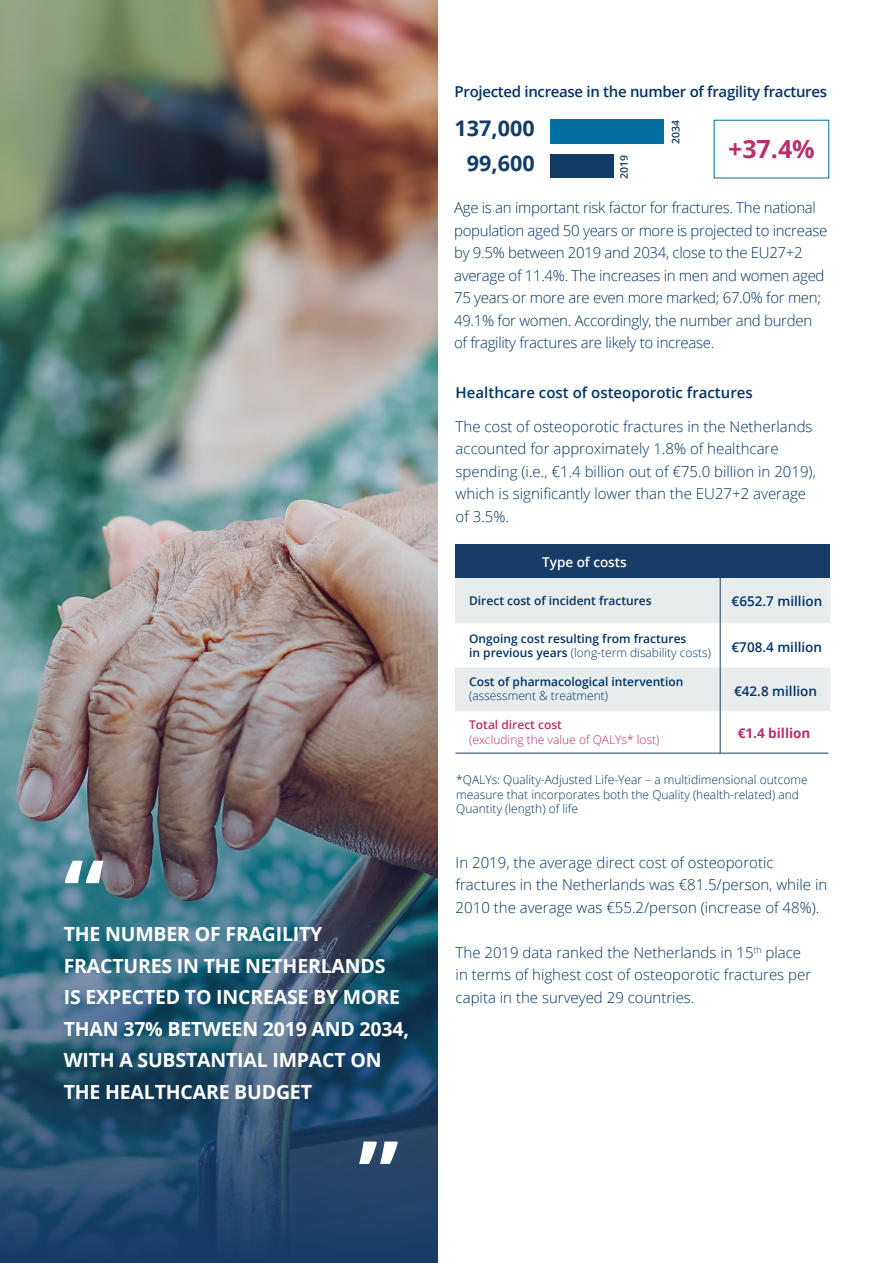
<style>
.page{position:relative;width:893px;height:1263px;background:#fff}
.page>*{position:absolute;margin:0;border:0;box-sizing:border-box;transform-origin:0 0}
.t1{font:700 91.65px "Open Sans";color:#fff}
.t2{font:700 25.05px "Open Sans";color:#b92e6b}
.t3{font:700 21.6px "Open Sans";color:#123b66}
.t4{font:700 19.5px/31.5px "Open Sans";letter-spacing:-.01em;color:#fff}
.t5{font:300 15px/22.5px "Open Sans";color:#036}
.t6{font:300 15px/22.5px "Open Sans";letter-spacing:-.02em;color:#036}
.t7{font:600 15px "Open Sans";letter-spacing:-.02em;color:#036}
.t8{font:600 15px "Open Sans";color:#036}
.t9{font:600 13.5px "Open Sans";color:#036}
.t10{font:600 13.5px "Open Sans";color:#fff}
.t11{font:700 13.5px "Open Sans";color:#b92e6b}
.t12{font:300 12px/14.4px "Open Sans";color:#036}
.t13{font:600 12px/14.4px "Open Sans";color:#036}
.t14{font:300 12px "Open Sans";color:#b92e6b}
.t15{font:600 12px "Open Sans";color:#b92e6b}
.t16{font:600 10.5px "Open Sans";color:#123b66}
.s1{font-weight:300}
</style>
<div class="page">
<img style="left:0;top:0;width:438px;height:1263px">
<div style="left:455px;top:578px;width:375px;height:45px;background:#e8eced"></div>
<div style="left:455px;top:668px;width:375px;height:43px;background:#e8eced"></div>
<div style="left:455px;top:544px;width:375px;height:34px;background:#173c66"></div>
<hr style="left:720px;top:578px;width:1px;height:175px;background:#173c66">
<div style="left:550px;top:120px;width:114px;height:24px;background:#006e9e"></div>
<div style="left:550px;top:154px;width:63px;height:24px;background:#123b66"></div>
<hr style="left:455px;top:753px;width:373px;height:1px;background:#173c66">
<p class="t1" style="left:64px;top:828px;width:42px">“</p>
<p class="t4" style="left:64px;top:918px;width:347px">THE NUMBER OF FRAGILITY<br>FRACTURES IN THE NETHERLANDS<br>IS EXPECTED TO INCREASE BY MORE<br>THAN 37% BETWEEN 2019 AND 2034,<br>WITH A SUBSTANTIAL IMPACT ON<br>THE HEALTHCARE BUDGET</p>
<p class="t1" style="left:399px;top:1196px;width:42px;rotate:-180deg">“</p>
<p class="t7" style="left:455px;top:82px;width:374px">Projected increase in the number of fragility fractures</p>
<p class="t16" style="left:669px;top:144px;width:25px;rotate:-90deg">2034</p>
<p class="t16" style="left:617px;top:179px;width:25px;rotate:-90deg">2019</p>
<p class="t3" style="left:455px;top:113px;width:82px">137,000</p>
<p class="t2" style="left:728px;top:131px;width:88px">+37.4%</p>
<p class="t3" style="left:467px;top:148px;width:69px">99,600</p>
<p class="t6" style="left:454px;top:196px;width:375px">Age is an important risk factor for fractures. The national population aged 50 years or more is projected to increase by 9.5% between 2019 and 2034, close to the EU27+2 average of 11.4%. The increases in men and women aged 75 years or more are even more marked; 67.0% for men; 49.1% for women. Accordingly, the number and burden of fragility fractures are likely to increase.</p>
<p class="t8" style="left:456px;top:382px;width:299px">Healthcare cost of osteoporotic fractures</p>
<p class="t5" style="left:456px;top:414px;width:362px">The cost of osteoporotic fractures in the Netherlands accounted for approximately 1.8% of healthcare spending (i.e., €1.4 billion out of €75.0 billion in 2019), which is significantly lower than the EU27+2 average of 3.5%.</p>
<p class="t10" style="left:542px;top:553px;width:86px">Type of costs</p>
<p class="t13" style="left:469px;top:593px;width:184px">Direct cost of incident fractures</p>
<p class="t9" style="left:732px;top:591px;width:92px">€652.7 million</p>
<p class="t13" style="left:469px;top:631px;width:243px">Ongoing cost resulting from fractures<br>in previous years <span class="s1">(long-term disability costs)</span></p>
<p class="t13" style="left:469px;top:674px;width:216px">Cost of pharmacological intervention</p>
<p class="t12" style="left:469px;top:688px;width:140px">(assessment &amp; treatment)</p>
<p class="t9" style="left:731px;top:637px;width:92px">€708.4 million</p>
<p class="t9" style="left:734px;top:681px;width:84px">€42.8 million</p>
<p class="t15" style="left:469px;top:717px;width:94px">Total direct cost</p>
<p class="t14" style="left:469px;top:731px;width:192px">(excluding the value of QALYs* lost)</p>
<p class="t11" style="left:738px;top:723px;width:74px">€1.4 billion</p>
<p class="t12" style="left:456px;top:772px;width:353px">*QALYs: Quality-Adjusted Life-Year – a multidimensional outcome measure that incorporates both the Quality (health-related) and<br>Quantity (length) of life</p>
<p class="t5" style="left:456px;top:850px;width:373px">In 2019, the average direct cost of osteoporotic fractures in the Netherlands was €81.5/person, while in<br>2010 the average was €55.2/person (increase of 48%).</p>
<p class="t5" style="left:456px;top:940px;width:357px">The 2019 data ranked the Netherlands in 15<sup>th</sup> place in terms of highest cost of osteoporotic fractures per capita in the surveyed 29 countries.</p>
</div>
